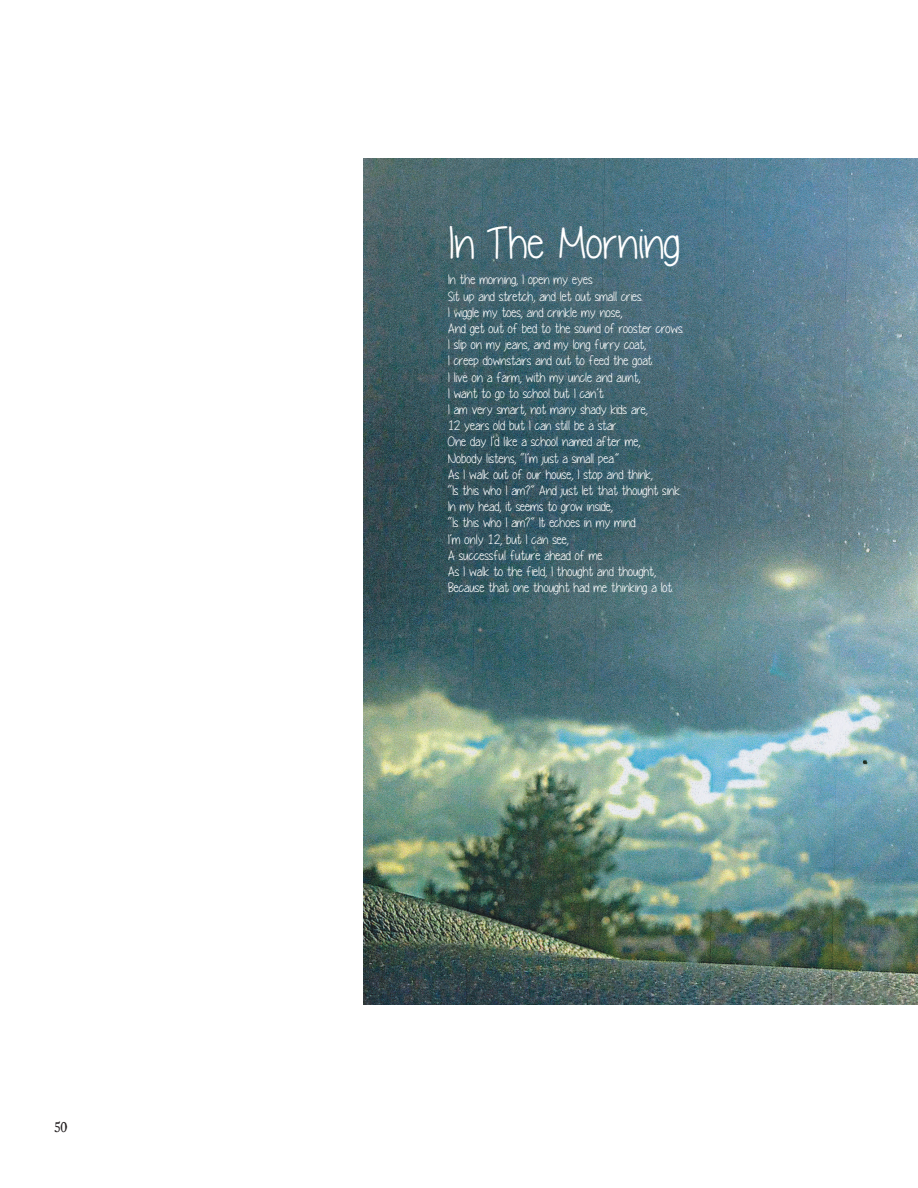
<style>
.page{position:relative;width:918px;height:1188px;background:#fff}
.page>*{position:absolute;margin:0;border:0;box-sizing:border-box;transform-origin:0 0}
.t1{font:45px "Yummy Cupcakes";color:#fff}
.t2{font:13.5px/16.2px "Yummy Cupcakes";color:#fff}
.t3{font:13.5px "Old Style 1 HPLHS";color:#231f20}
</style>
<div class="page">
<img style="left:364px;top:158px;width:554px;height:846px">
<p class="t3" style="left:54px;top:1117px;width:14px">50</p>
<h1 class="t1" style="left:448px;top:218px;width:234px">In The Morning</h1>
<p class="t2" style="left:448px;top:272px;width:237px">In the morning, I open my eyes<br>Sit up and stretch, and let out small cries.<br>I wiggle my toes, and crinkle my nose,<br>And get out of bed to the sound of rooster crows.<br>I slip on my jeans, and my long furry coat,<br>I creep downstairs and out to feed the goat.<br>I live on a farm, with my uncle and aunt,<br>I want to go to school but I can’t.<br>I am very smart, not many shady kids are,<br>12 years old but I can still be a star.<br>One day I’d like a school named after me,<br>Nobody listens, “I’m just a small pea.”<br>As I walk out of our house, I stop and think,<br>“Is this who I am?” And just let that thought sink.<br>In my head, it seems to grow inside,<br>“Is this who I am?” It echoes in my mind.<br>I’m only 12, but I can see,<br>A successful future ahead of me.<br>As I walk to the field, I thought and thought, Because that one thought had me thinking a lot.</p>
</div>
